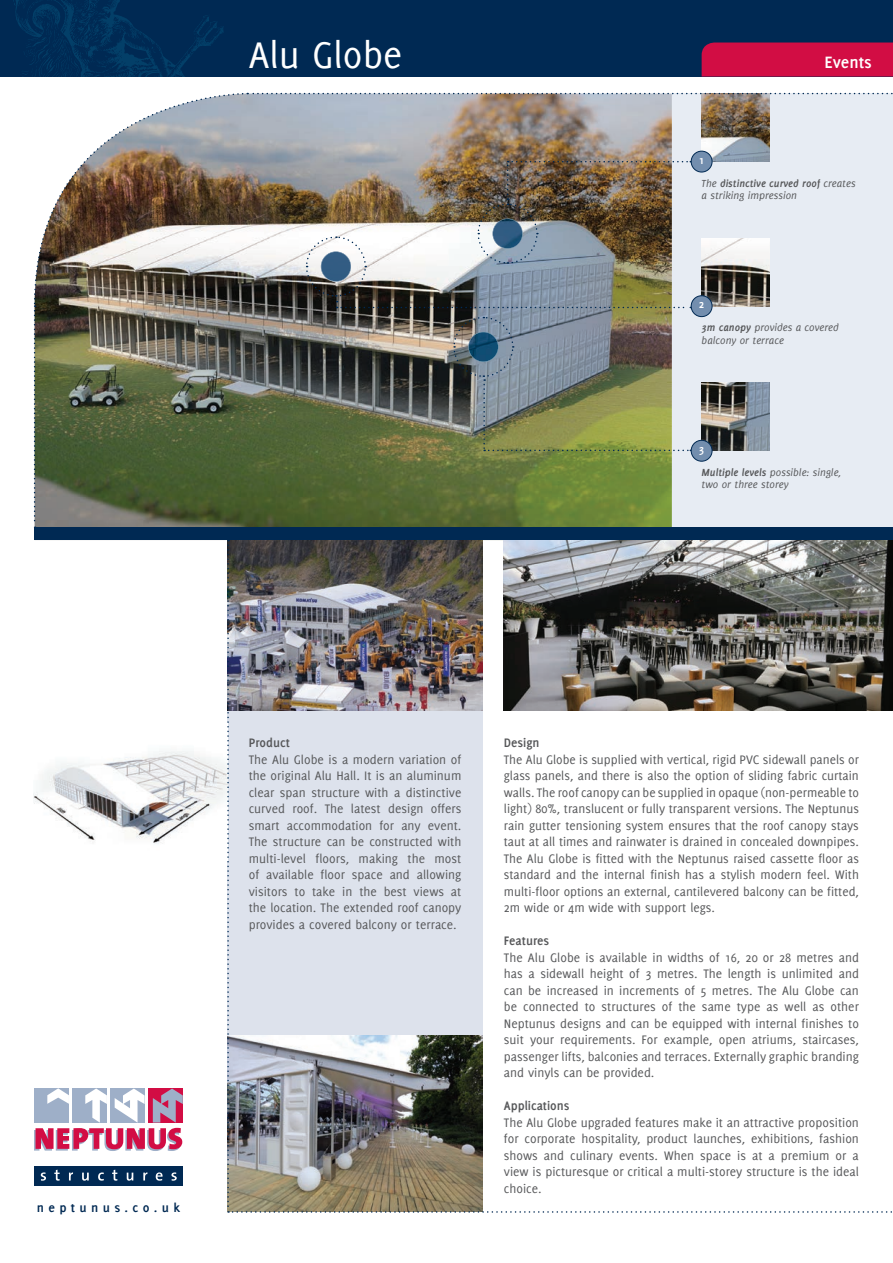
<style>
.page{position:relative;width:893px;height:1263px;background:#fff}
.page>*{position:absolute;margin:0;border:0;box-sizing:border-box;transform-origin:0 0}
.t1{font:40.5px "Delicious";color:#fff}
.t2{font:700 18px "Delicious";color:#fff}
.t3{font:13.5px/16.5px "Delicious";color:#57585a;text-align:justify}
.t4{font:700 13.5px "Delicious";color:#57585a}
.t5{font:700 13.5px "Delicious";letter-spacing:.315em;color:#002953}
.t6{font:700 12px "Delicious";color:#fff}
.t7{font:italic 11.25px/12.8px "Delicious";color:#57585a}
.s1{font-weight:700}
</style>
<div class="page">
<div style="left:0;top:0;width:893px;height:77px;background:#002953"></div>
<div style="left:702px;top:43px;width:191px;height:34px;background:#d20d44"></div>
<img style="left:34px;top:751px;width:193px;height:93px">
<div style="left:34px;top:527px;width:859px;height:13px;background:#002953"></div>
<div style="left:34px;top:1166px;width:149px;height:20px;background:#002953"></div>
<svg style="left:34px;top:1128px;width:148px;height:23px"></svg>
<div style="left:35px;top:1088px;width:34px;height:34px;background:#9eafc8"></div>
<svg style="left:47px;top:1088px;width:22px;height:16px"></svg>
<div style="left:73px;top:1088px;width:34px;height:34px;background:#9eafc8"></div>
<svg style="left:85px;top:1088px;width:22px;height:34px"></svg>
<div style="left:111px;top:1088px;width:34px;height:34px;background:#9eafc8"></div>
<svg style="left:115px;top:1088px;width:30px;height:34px"></svg>
<div style="left:149px;top:1088px;width:34px;height:34px;background:linear-gradient(to bottom,#d20d44,#d20d44)"></div>
<svg style="left:153px;top:1088px;width:30px;height:34px"></svg>
<svg style="left:41px;top:1172px;width:5px;height:9px"></svg>
<svg style="left:54px;top:1170px;width:6px;height:10px"></svg>
<svg style="left:69px;top:1172px;width:4px;height:8px"></svg>
<svg style="left:82px;top:1172px;width:7px;height:9px"></svg>
<svg style="left:98px;top:1172px;width:6px;height:8px"></svg>
<svg style="left:112px;top:1170px;width:5px;height:10px"></svg>
<svg style="left:127px;top:1172px;width:6px;height:9px"></svg>
<svg style="left:143px;top:1172px;width:4px;height:8px"></svg>
<svg style="left:156px;top:1172px;width:7px;height:9px"></svg>
<svg style="left:171px;top:1172px;width:6px;height:9px"></svg>
<svg style="left:13px;top:0;width:211px;height:77px"></svg>
<img style="left:227px;top:540px;width:666px;height:673px">
<img style="left:33px;top:92px;width:860px;height:436px">
<h1 class="t1" style="left:249px;top:32px;width:155px">Alu Globe</h1>
<p class="t6" style="left:699px;top:153px;width:7px">1</p>
<h2 class="t2" style="left:824px;top:52px;width:49px">Events</h2>
<p class="t7" style="left:702px;top:176px;width:156px">The <span class="s1">distinctive curved roof</span> creates a striking impression</p>
<p class="t6" style="left:699px;top:297px;width:7px">2</p>
<p class="t7" style="left:702px;top:321px;width:139px"><span class="s1">3m canopy</span> provides a covered balcony or terrace</p>
<p class="t6" style="left:699px;top:442px;width:7px">3</p>
<p class="t7" style="left:702px;top:466px;width:141px"><span class="s1">Multiple levels</span> possible: single, two or three storey</p>
<p class="t5" style="left:37px;top:1200px;width:145px">neptunus.co.uk</p>
<p class="t4" style="left:249px;top:735px;width:43px">Product</p>
<p class="t3" style="left:249px;top:751px;width:214px">The Alu Globe is a modern variation of the original Alu Hall. It is an aluminum clear span structure with a distinctive curved roof. The latest design offers smart accommodation for any event.<br>The structure can be constructed with multi-level floors, making the most of available floor space and allowing visitors to take in the best views at the location. The extended roof canopy provides a covered balcony or terrace.</p>
<p class="t4" style="left:504px;top:735px;width:37px">Design</p>
<p class="t3" style="left:504px;top:751px;width:357px">The Alu Globe is supplied with vertical, rigid PVC sidewall panels or glass panels, and there is also the option of sliding fabric curtain walls. The roof canopy can be supplied in opaque (non-permeable to light) 80%, translucent or fully transparent versions. The Neptunus rain gutter tensioning system ensures that the roof canopy stays taut at all times and rainwater is drained in concealed downpipes.<br>The Alu Globe is fitted with the Neptunus raised cassette floor as standard and the internal finish has a stylish modern feel. With multi-floor options an external, cantilevered balcony can be fitted, 2m wide or 4m wide with support legs.</p>
<p class="t4" style="left:504px;top:933px;width:47px">Features</p>
<p class="t3" style="left:504px;top:949px;width:357px">The Alu Globe is available in widths of 16, 20 or 28 metres and has a sidewall height of 3 metres. The length is unlimited and can be increased in increments of 5 metres. The Alu Globe can be connected to structures of the same type as well as other Neptunus designs and can be equipped with internal finishes to suit your requirements. For example, open atriums, staircases, passenger lifts, balconies and terraces. Externally graphic branding and vinyls can be provided.</p>
<p class="t4" style="left:504px;top:1098px;width:67px">Applications</p>
<p class="t3" style="left:504px;top:1114px;width:357px">The Alu Globe upgraded features make it an attractive proposition for corporate hospitality, product launches, exhibitions, fashion shows and culinary events. When space is at a premium or a view is picturesque or critical a multi-storey structure is the ideal choice.</p>
</div>
